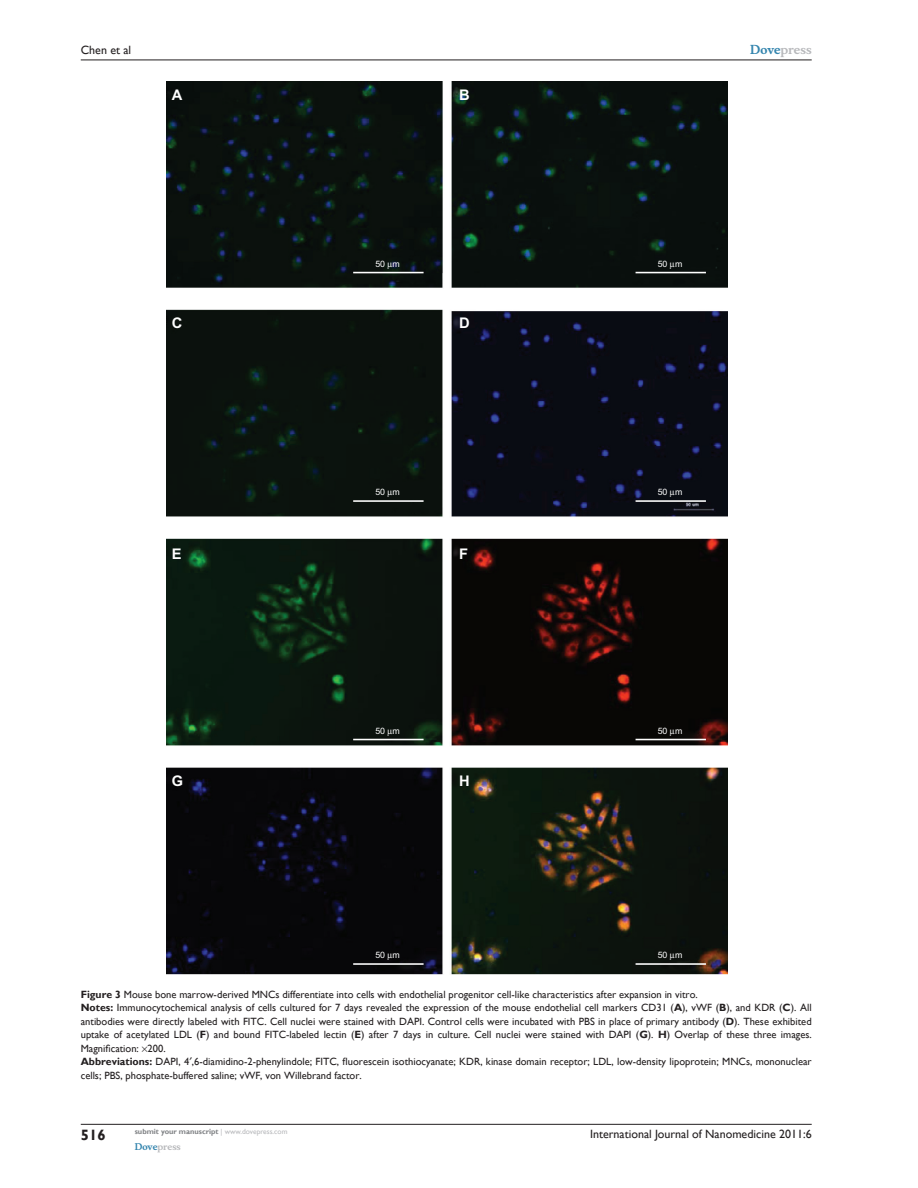
<style>
.page{position:relative;width:918px;height:1188px;background:#fff}
.page>*{position:absolute;margin:0;border:0;box-sizing:border-box;transform-origin:0 0}
.t1{font:700 15px "Gill Sans";color:#231f20}
.t2{font:700 14.7px "Arial";color:#fff}
.t3{font:12px "Gill Sans";color:#231f20}
.t4{font:700 12px "Musee";color:#b8b9bc}
.t5{font:10.5px/13.5px "Gill Sans";color:#231f20}
.t6{font:700 9px "Musee";color:#b8b9bc}
.t7{font:8.85px "Arial";color:#fff}
.t8{font:700 7.5px "Gill Sans";color:#808285}
.s1{color:#3485ae}
.s2{font-weight:700}
.s3{font-weight:400;color:#b8b9bc}
</style>
<div class="page">
<hr style="left:81px;top:1124px;width:731px;height:1px;background:#231f20">
<hr style="left:81px;top:60px;width:731px;height:1px;background:#231f20">
<img style="left:166px;top:82px;width:562px;height:892px">
<hr style="left:353px;top:272px;width:71px;height:1px;background:#fff">
<hr style="left:636px;top:272px;width:70px;height:1px;background:#fff">
<hr style="left:353px;top:500px;width:71px;height:2px;background:#fff">
<hr style="left:636px;top:500px;width:70px;height:2px;background:#fff">
<hr style="left:353px;top:739px;width:71px;height:1px;background:#fff">
<hr style="left:636px;top:739px;width:70px;height:1px;background:#fff">
<hr style="left:353px;top:963px;width:71px;height:2px;background:#fff">
<hr style="left:636px;top:963px;width:70px;height:2px;background:#fff">
<svg style="left:388px;top:262px;width:5px;height:7px"></svg>
<svg style="left:670px;top:262px;width:5px;height:7px"></svg>
<svg style="left:388px;top:491px;width:5px;height:6px"></svg>
<svg style="left:670px;top:491px;width:5px;height:6px"></svg>
<svg style="left:388px;top:729px;width:5px;height:7px"></svg>
<svg style="left:670px;top:729px;width:5px;height:7px"></svg>
<svg style="left:388px;top:954px;width:5px;height:6px"></svg>
<svg style="left:670px;top:954px;width:5px;height:6px"></svg>
<p class="t3" style="left:81px;top:43px;width:52px">Chen et al</p>
<h2 class="t2" style="left:172px;top:86px;width:12px">A</h2>
<h2 class="t2" style="left:459px;top:86px;width:12px">B</h2>
<h2 class="t2" style="left:172px;top:314px;width:12px">C</h2>
<p class="t7" style="left:375px;top:258px;width:26px">50 m</p>
<h2 class="t2" style="left:459px;top:314px;width:12px">D</h2>
<p class="t7" style="left:658px;top:258px;width:26px">50 m</p>
<p class="t7" style="left:375px;top:487px;width:26px">50 m</p>
<p class="t7" style="left:658px;top:487px;width:26px">50 m</p>
<h2 class="t2" style="left:172px;top:545px;width:11px">E</h2>
<h2 class="t2" style="left:459px;top:545px;width:10px">F</h2>
<p class="t7" style="left:375px;top:725px;width:26px">50 m</p>
<p class="t7" style="left:658px;top:725px;width:26px">50 m</p>
<h2 class="t2" style="left:172px;top:772px;width:13px">G</h2>
<h2 class="t2" style="left:459px;top:772px;width:12px">H</h2>
<p class="t4" style="left:750px;top:43px;width:63px"><span class="s1">Dove</span>press</p>
<p class="t7" style="left:375px;top:950px;width:26px">50 m</p>
<p class="t7" style="left:658px;top:950px;width:26px">50 m</p>
<p class="t5" style="left:81px;top:988px;width:732px"><span class="s2">Figure 3</span> Mouse bone marrow-derived MNCs differentiate into cells with endothelial progenitor cell-like characteristics after expansion in vitro.<br><span class="s2">Notes:</span> Immunocytochemical analysis of cells cultured for 7 days revealed the expression of the mouse endothelial cell markers CD31 (<span class="s2">A</span>), vWF (<span class="s2">B</span>), and KDR (<span class="s2">C</span>). All antibodies were directly labeled with FITC. Cell nuclei were stained with DAPI. Control cells were incubated with PBS in place of primary antibody (<span class="s2">D</span>). These exhibited uptake of acetylated LDL (<span class="s2">F</span>) and bound FITC-labeled lectin (<span class="s2">E</span>) after 7 days in culture. Cell nuclei were stained with DAPI (<span class="s2">G</span>). <span class="s2">H</span>) Overlap of these three images.<br>Magnification: 200.<br><span class="s2">Abbreviations:</span> DAPI, 4 ,6-diamidino-2-phenylindole; FITC, fluorescein isothiocyanate; KDR, kinase domain receptor; LDL, low-density lipoprotein; MNCs, mononuclear cells; PBS, phosphate-buffered saline; vWF, von Willebrand factor.</p>
<h1 class="t1" style="left:81px;top:1126px;width:26px">516</h1>
<p class="t8" style="left:135px;top:1127px;width:154px">submit your manuscript <span class="s3">| www.dovepress.com</span></p>
<p class="t6" style="left:135px;top:1141px;width:48px"><span class="s1">Dove</span>press</p>
<p class="t3" style="left:590px;top:1127px;width:223px">International Journal of Nanomedicine 2011:6</p>
</div>
